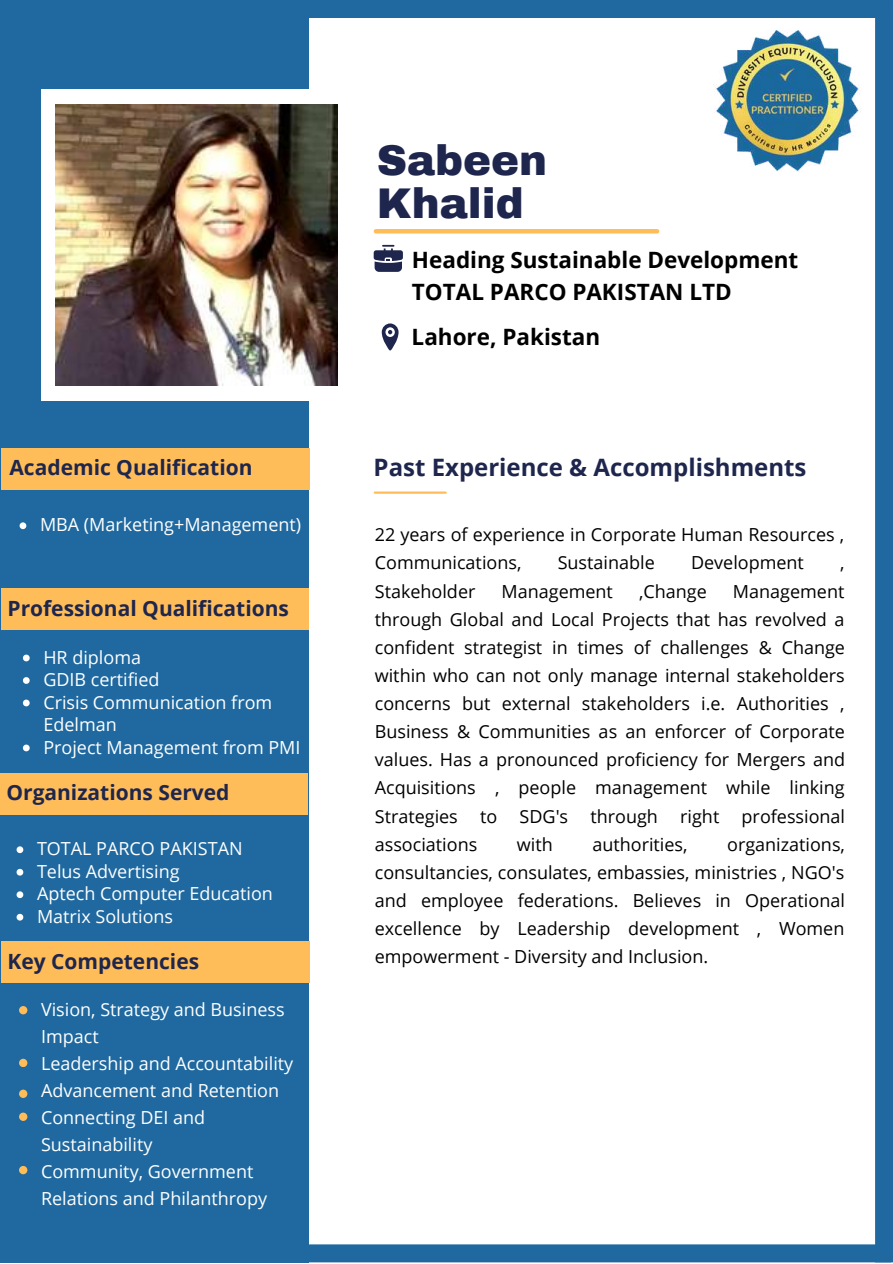
<style>
.page{position:relative;width:893px;height:1264px;background:#fff}
.page>*{position:absolute;margin:0;border:0;box-sizing:border-box;transform-origin:0 0}
.t1{font:900 42px/42.8px "Archivo";color:#1e264d}
.t2{font:700 24px "Open Sans";color:#1e264d}
.t3{font:700 22.5px/31.5px "Open Sans";color:#000}
.t4{font:700 21px "Open Sans";color:#1e264d}
.t5{font:18px/28px "Open Sans";color:#000;text-align:justify}
.t6{font:18px/27px "Open Sans";color:#fff}
</style>
<div class="page">
<div style="left:305px;top:0;width:587px;height:18px;background:#1f69a0"></div>
<div style="left:294px;top:1244px;width:597px;height:18px;background:#1f69a0"></div>
<div style="left:0;top:0;width:308px;height:1262px;background:#1f69a0"></div>
<div style="left:41px;top:89px;width:311px;height:311px;background:#fff"></div>
<img style="left:56px;top:104px;width:281px;height:281px">
<div style="left:19px;top:1006px;width:8px;height:8px;background:#ffbd59;border-radius:50%"></div>
<svg style="left:382px;top:323px;width:16px;height:27px"></svg>
<hr style="left:376px;top:229px;width:281px;height:4px;background:#ffbd59">
<hr style="left:375px;top:491px;width:70px;height:3px;background:#ffbd59">
<svg style="left:373px;top:245px;width:30px;height:27px"></svg>
<div style="left:1px;top:448px;width:308px;height:41px;background:#ffbd59"></div>
<div style="left:1px;top:588px;width:307px;height:42px;background:#ffbd59"></div>
<div style="left:0;top:773px;width:308px;height:42px;background:#ffbd59"></div>
<div style="left:1px;top:941px;width:308px;height:42px;background:#ffbd59"></div>
<div style="left:19px;top:1058px;width:8px;height:9px;background:#ffbd59;border-radius:50%"></div>
<div style="left:875px;top:14px;width:17px;height:1248px;background:#1f69a0"></div>
<img style="left:713px;top:30px;width:148px;height:142px">
<div style="left:19px;top:1089px;width:8px;height:8px;background:#ffbd59;border-radius:50%"></div>
<div style="left:19px;top:1112px;width:8px;height:8px;background:#ffbd59;border-radius:50%"></div>
<div style="left:19px;top:1165px;width:8px;height:9px;background:#ffbd59;border-radius:50%"></div>
<svg style="left:20px;top:522px;width:6px;height:7px"></svg>
<svg style="left:17px;top:846px;width:6px;height:7px"></svg>
<svg style="left:17px;top:868px;width:6px;height:7px"></svg>
<svg style="left:17px;top:891px;width:6px;height:7px"></svg>
<svg style="left:17px;top:913px;width:6px;height:7px"></svg>
<svg style="left:23px;top:654px;width:7px;height:7px"></svg>
<svg style="left:23px;top:677px;width:7px;height:7px"></svg>
<svg style="left:23px;top:699px;width:7px;height:7px"></svg>
<svg style="left:23px;top:744px;width:7px;height:7px"></svg>
<p class="t4" style="left:9px;top:452px;width:244px">Academic Qualification</p>
<p class="t6" style="left:40px;top:511px;width:262px">MBA (Marketing+Management)</p>
<p class="t4" style="left:8px;top:593px;width:283px">Professional Qualifications</p>
<p class="t6" style="left:43px;top:645px;width:258px;line-height:22.5px">HR diploma<br>GDIB certified<br>Crisis Communication from<br>Edelman<br>Project Management from PMI</p>
<p class="t4" style="left:6px;top:777px;width:224px">Organizations Served</p>
<p class="t6" style="left:37px;top:837px;width:237px;line-height:22.5px">TOTAL PARCO PAKISTAN<br>Telus Advertising<br>Aptech Computer Education<br>Matrix Solutions</p>
<p class="t4" style="left:8px;top:946px;width:193px">Key Competencies</p>
<p class="t6" style="left:41px;top:995px;width:254px">Vision, Strategy and Business<br>Impact<br>Leadership and Accountability<br>Advancement and Retention<br>Connecting DEI and<br>Sustainability<br>Community, Government<br>Relations and Philanthropy</p>
<h1 class="t1" style="left:377px;top:139px;width:172px">Sabeen<br>Khalid</h1>
<p class="t3" style="left:412px;top:244px;width:388px">Heading Sustainable Development<br>TOTAL PARCO PAKISTAN LTD</p>
<p class="t3" style="left:411px;top:320px;width:190px">Lahore, Pakistan</p>
<h2 class="t2" style="left:373px;top:450px;width:434px">Past Experience &amp; Accomplishments</h2>
<p class="t5" style="left:375px;top:520px;width:471px">22 years of experience in Corporate Human Resources ,<br>Communications,</p>
<p class="t5" style="left:557px;top:548px;width:98px">Sustainable</p>
<p class="t5" style="left:691px;top:548px;width:114px">Development</p>
<p class="t5" style="left:840px;top:548px;width:6px">,</p>
<p class="t5" style="left:375px;top:576px;width:102px">Stakeholder</p>
<p class="t5" style="left:501px;top:576px;width:113px">Management</p>
<p class="t5" style="left:639px;top:576px;width:69px">,Change</p>
<p class="t5" style="left:375px;top:576px;width:472px;text-indent:358px">Management through Global and Local Projects that has revolved a confident strategist in times of challenges &amp; Change within who can not only manage internal stakeholders concerns but external stakeholders i.e. Authorities , Business &amp; Communities as an enforcer of Corporate values. Has a pronounced proficiency for Mergers and Acquisitions , people management while linking Strategies to SDG's through right professional associations</p>
<p class="t5" style="left:517px;top:829px;width:37px">with</p>
<p class="t5" style="left:592px;top:829px;width:97px">authorities,</p>
<p class="t5" style="left:375px;top:829px;width:471px;text-indent:352px">organizations, consultancies, consulates, embassies, ministries , NGO's and employee federations. Believes in Operational excellence by Leadership development , Women empowerment - Diversity and Inclusion.</p>
</div>
